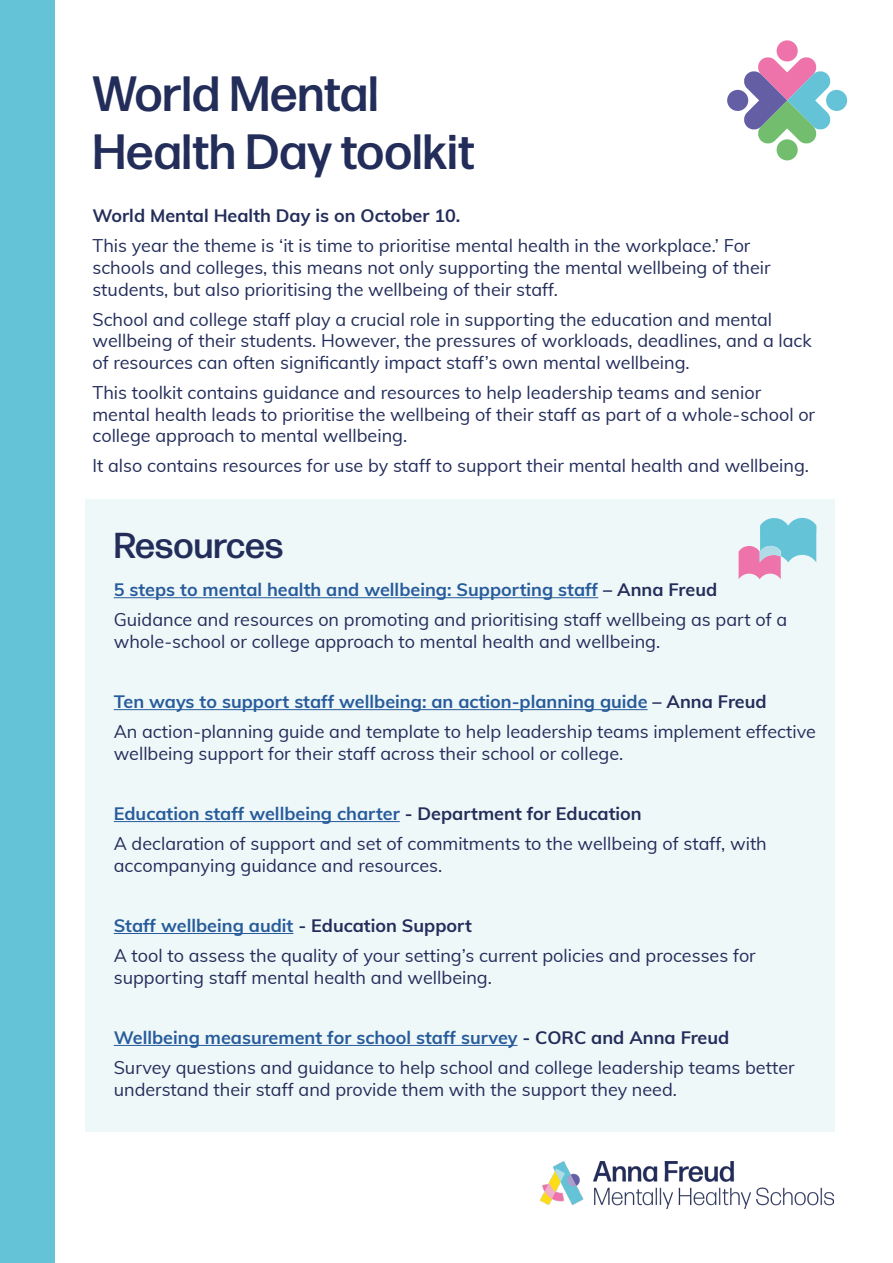
<style>
.page{position:relative;width:893px;height:1263px;background:#fff}
.page>*{position:absolute;margin:0;border:0;box-sizing:border-box;transform-origin:0 0}
.t1{font:500 49.5px/58.5px "Forma DJR Text";color:#232d5a}
.Subheader{font:500 36px "Forma DJR Text";letter-spacing:-.005em;color:#232d5a}
.Body{font:18px/21.6px "Mulish";color:#232d5a}
.Body-2{font:700 18px "Mulish";color:#275b9b}
.Body-3{font:700 18px "Mulish";color:#232d5a}
.s1{color:#232d5a}
</style>
<div class="page">
<div style="left:85px;top:500px;width:749px;height:632px;background:#eff8f9"></div>
<div style="left:0;top:0;width:54px;height:1263px;background:#64c3d7"></div>
<img style="left:540px;top:1162px;width:293px;height:47px">
<svg style="left:743px;top:56px;width:88px;height:88px"></svg>
<div style="left:777px;top:40px;width:21px;height:21px;background:#ed73aa;border-radius:50%"></div>
<div style="left:826px;top:90px;width:21px;height:21px;background:#64c3d7;border-radius:50%"></div>
<div style="left:777px;top:139px;width:21px;height:21px;background:#73be6e;border-radius:50%"></div>
<div style="left:727px;top:90px;width:21px;height:21px;background:#645fa5;border-radius:50%"></div>
<hr style="left:114px;top:597px;width:484px;height:1px;background:#275b9b">
<hr style="left:114px;top:709px;width:534px;height:1px;background:#275b9b">
<hr style="left:114px;top:821px;width:286px;height:1px;background:#275b9b">
<hr style="left:114px;top:933px;width:179px;height:1px;background:#275b9b">
<hr style="left:114px;top:1045px;width:403px;height:1px;background:#275b9b">
<svg style="left:739px;top:517px;width:77px;height:62px"></svg>
<p class="t1" style="left:92px;top:63px;width:384px">World Mental<br>Health Day toolkit</p>
<p class="Body-3" style="left:92px;top:203px;width:369px">World Mental Health Day is on October 10.</p>
<p class="Body" style="left:92px;top:234px;width:680px">This year the theme is ‘it is time to prioritise mental health in the workplace.’ For schools and colleges, this means not only supporting the mental wellbeing of their students, but also prioritising the wellbeing of their staff.</p>
<p class="Body" style="left:92px;top:307px;width:721px">School and college staff play a crucial role in supporting the education and mental wellbeing of their students. However, the pressures of workloads, deadlines, and a lack of resources can often significantly impact staff’s own mental wellbeing.</p>
<p class="Body" style="left:92px;top:381px;width:724px">This toolkit contains guidance and resources to help leadership teams and senior mental health leads to prioritise the wellbeing of their staff as part of a whole-school or college approach to mental wellbeing.</p>
<p class="Body" style="left:92px;top:454px;width:718px">It also contains resources for use by staff to support their mental health and wellbeing.</p>
<p class="Subheader" style="left:114px;top:522px;width:171px">Resources</p>
<p class="Body-2" style="left:114px;top:577px;width:605px">5 steps to mental health and wellbeing: Supporting staff <span class="s1">– Anna Freud</span></p>
<p class="Body" style="left:114px;top:608px;width:675px">Guidance and resources on promoting and prioritising staff wellbeing as part of a whole-school or college approach to mental health and wellbeing.</p>
<p class="Body-2" style="left:114px;top:689px;width:654px">Ten ways to support staff wellbeing: an action-planning guide <span class="s1">– Anna Freud</span></p>
<p class="Body" style="left:114px;top:720px;width:704px">An action-planning guide and template to help leadership teams implement effective wellbeing support for their staff across their school or college.</p>
<p class="Body-2" style="left:114px;top:801px;width:529px">Education staff wellbeing charter <span class="s1">- Department for Education</span></p>
<p class="Body" style="left:114px;top:832px;width:655px">A declaration of support and set of commitments to the wellbeing of staff, with accompanying guidance and resources.</p>
<p class="Body-2" style="left:114px;top:912px;width:360px">Staff wellbeing audit <span class="s1">- Education Support</span></p>
<p class="Body" style="left:114px;top:944px;width:644px">A tool to assess the quality of your setting’s current policies and processes for supporting staff mental health and wellbeing.</p>
<p class="Body-2" style="left:114px;top:1024px;width:617px">Wellbeing measurement for school staff survey <span class="s1">- CORC and Anna Freud</span></p>
<p class="Body" style="left:114px;top:1056px;width:682px">Survey questions and guidance to help school and college leadership teams better understand their staff and provide them with the support they need.</p>
</div>
